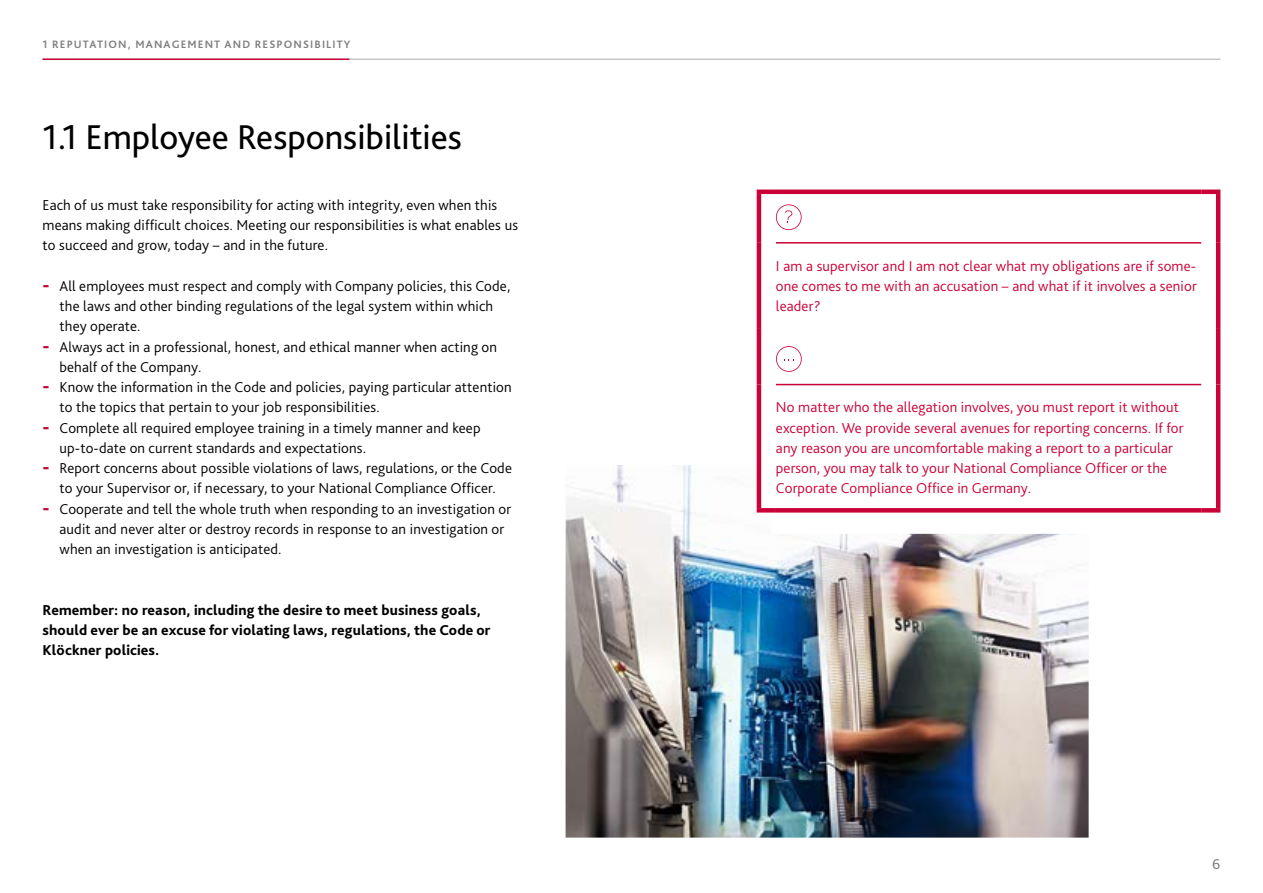
<style>
.page{position:relative;width:1263px;height:893px;background:#fff}
.page>*{position:absolute;margin:0;border:0;box-sizing:border-box;transform-origin:0 0}
.t1{font:36px "Kl Bliss";color:#000}
.t2{font:300 15px/20.2px "Kl Bliss";letter-spacing:.01em;color:#000}
.t3{font:300 15px/20.2px "Kl Bliss";letter-spacing:.01em;color:#ca0237;text-align:justify}
.t4{font:800 15px/20.2px "Kl Bliss";letter-spacing:.01em;color:#000}
.t5{font:15px "Kl Bliss";color:#808080}
.t6{font:700 11.25px "Kl Bliss";letter-spacing:.1em;color:#808080}
.s1{font-weight:800;font-size:19.5px;color:#ca0237}
</style>
<div class="page">
<hr style="left:43px;top:59px;width:1177px;height:1px;background:#c5c6c6">
<img style="left:566px;top:465px;width:523px;height:373px">
<hr style="left:43px;top:59px;width:306px;height:1px;background:#ca0237">
<svg style="left:761px;top:194px;width:455px;height:314px"></svg>
<hr style="left:757px;top:190px;width:19px;height:4px;background:#ca0237">
<hr style="left:757px;top:194px;width:4px;height:49px;background:#ca0237">
<hr style="left:776px;top:190px;width:425px;height:4px;background:#ca0237">
<hr style="left:1201px;top:190px;width:19px;height:4px;background:#ca0237">
<hr style="left:1216px;top:194px;width:4px;height:49px;background:#ca0237">
<hr style="left:757px;top:243px;width:4px;height:85px;background:#ca0237">
<hr style="left:1216px;top:243px;width:4px;height:85px;background:#ca0237">
<hr style="left:757px;top:328px;width:4px;height:57px;background:#ca0237">
<hr style="left:1216px;top:328px;width:4px;height:57px;background:#ca0237">
<hr style="left:757px;top:385px;width:4px;height:123px;background:#ca0237">
<hr style="left:1216px;top:385px;width:4px;height:123px;background:#ca0237">
<div style="left:757px;top:508px;width:19px;height:5px;background:#ca0237"></div>
<div style="left:776px;top:508px;width:425px;height:5px;background:#ca0237"></div>
<div style="left:1201px;top:508px;width:19px;height:5px;background:#ca0237"></div>
<hr style="left:776px;top:242px;width:425px;height:2px;background:#ca0237">
<hr style="left:776px;top:384px;width:425px;height:1px;background:#ca0237">
<svg style="left:776px;top:204px;width:26px;height:26px"></svg>
<svg style="left:776px;top:346px;width:26px;height:26px"></svg>
<p class="t6" style="left:43px;top:37px;width:309px">1 REPUTATION, MANAG EM ENT AND RESPONSIBILITY</p>
<h1 class="t1" style="left:43px;top:115px;width:421px">1.1 Employee Responsibilities</h1>
<p class="t2" style="left:43px;top:194px;width:477px">Each of us must take responsibility for acting with integrity, even when this means making difficult choices. Meeting our responsibilities is what enables us to succeed and grow, today – and in the future.</p>
<p class="t2" style="left:60px;top:275px;width:452px;text-indent:-17px"><span class="s1">-</span> All employees must respect and comply with Company policies, this Code, the laws and other binding regulations of the legal system within which they operate.</p>
<p class="t2" style="left:60px;top:336px;width:439px;text-indent:-17px"><span class="s1">-</span> Always act in a professional, honest, and ethical manner when acting on behalf of the Company.</p>
<p class="t2" style="left:60px;top:377px;width:454px;text-indent:-17px"><span class="s1">-</span> Know the information in the Code and policies, paying particular attention to the topics that pertain to your job responsibilities.</p>
<p class="t2" style="left:60px;top:417px;width:423px;text-indent:-17px"><span class="s1">-</span> Complete all required employee training in a timely manner and keep up-to-date on current standards and expectations.</p>
<p class="t2" style="left:43px;top:458px;width:471px;text-align:center"><span class="s1">-</span> Report concerns about possible violations of laws, regulations, or the Code to your Supervisor or, if necessary, to your National Compliance Officer.</p>
<p class="t2" style="left:60px;top:498px;width:453px;text-indent:-17px"><span class="s1">-</span> Cooperate and tell the whole truth when responding to an investigation or audit and never alter or destroy records in response to an investigation or when an investigation is anticipated.</p>
<p class="t4" style="left:43px;top:599px;width:450px">Remember: no reason, including the desire to meet business goals, should ever be an excuse for violating laws, regulations, the Code or<br>Klöckner policies.</p>
<p class="t3" style="left:776px;top:255px;width:422px">I am a supervisor and I am not clear what my obligations are if some&shy;one comes to me with an accusation – and what if it involves a senior leader?</p>
<p class="t3" style="left:776px;top:397px;width:409px;text-align:left">No matter who the allegation involves, you must report it without exception. We provide several avenues for reporting concerns. If for any reason you are uncomfortable making a report to a particular person, you may talk to your National Compliance Officer or the Corporate Compliance Office in Germany.</p>
<p class="t5" style="left:1212px;top:855px;width:10px">6</p>
</div>
